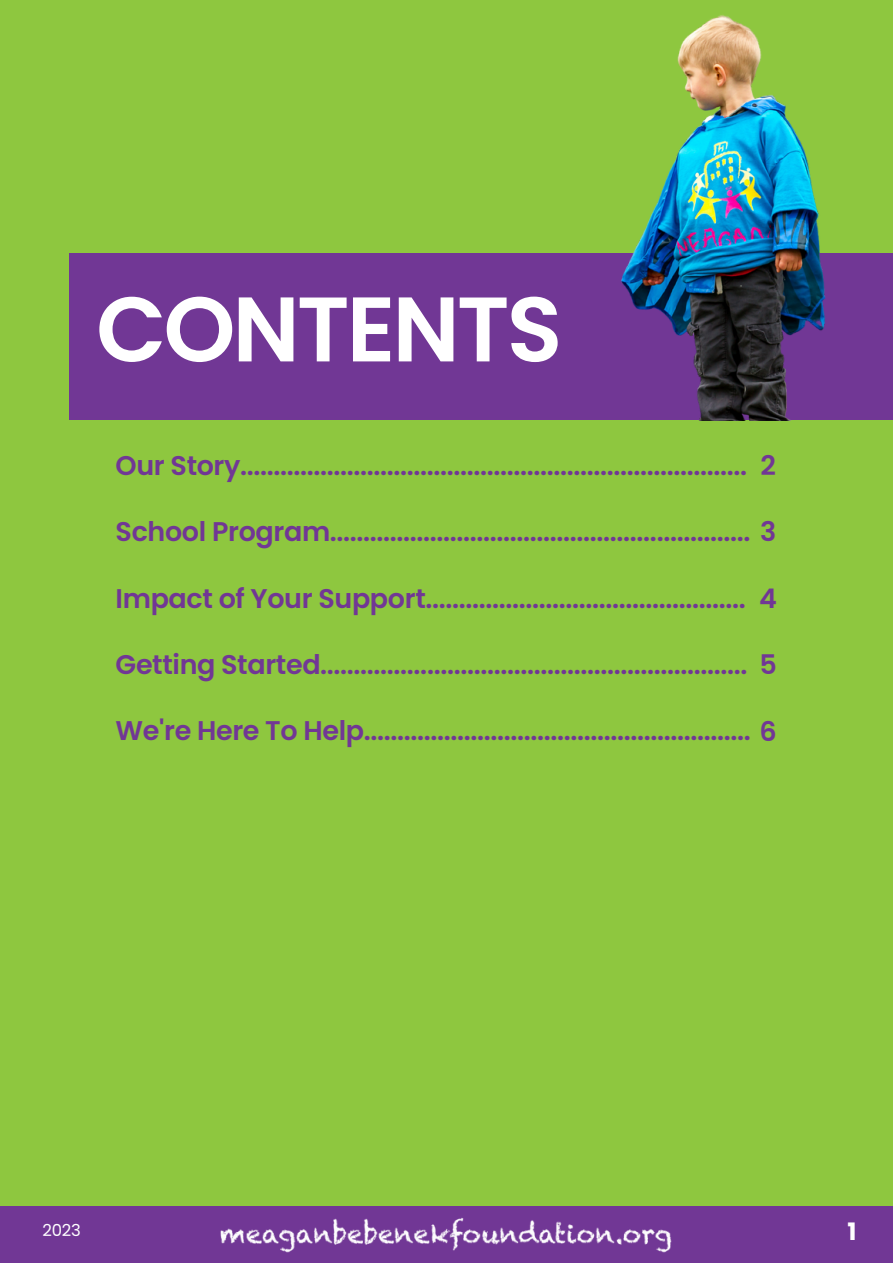
<style>
.page{position:relative;width:893px;height:1264px;background:#fff}
.page>*{position:absolute;margin:0;border:0;box-sizing:border-box;transform-origin:0 0}
.t1{font:600 91.5px "Poppins";letter-spacing:-.03em;color:#fff}
.t2{font:600 27px "Poppins";letter-spacing:-.015em;color:#713795}
.t3{font:700 24px "Poppins";color:#fff}
.t4{font:16.5px "Poppins";color:#fff}
</style>
<div class="page">
<div style="left:0;top:0;width:892px;height:1262px;background:#8ec73f"></div>
<div style="left:69px;top:253px;width:823px;height:167px;background:#713795"></div>
<img style="left:621px;top:15px;width:205px;height:405px">
<div style="left:0;top:1206px;width:892px;height:56px;background:#713795"></div>
<img style="left:220px;top:1217px;width:452px;height:36px">
<p class="t1" style="left:96px;top:265px;width:467px">CONTENTS</p>
<p class="t2" style="left:760px;top:446px;width:17px">2</p>
<p class="t2" style="left:116px;top:447px;width:633px">Our Story............................................................................</p>
<p class="t2" style="left:116px;top:513px;width:662px">School Program............................................................... 3</p>
<p class="t2" style="left:116px;top:579px;width:631px">Impact of Your Support................................................</p>
<p class="t2" style="left:116px;top:645px;width:662px">Getting Started................................................................ 5</p>
<p class="t2" style="left:116px;top:712px;width:662px">We're Here To Help.......................................................... 6</p>
<p class="t2" style="left:759px;top:579px;width:19px">4</p>
<p class="t4" style="left:42px;top:1218px;width:40px">2023</p>
<p class="t3" style="left:847px;top:1214px;width:11px">1</p>
</div>
